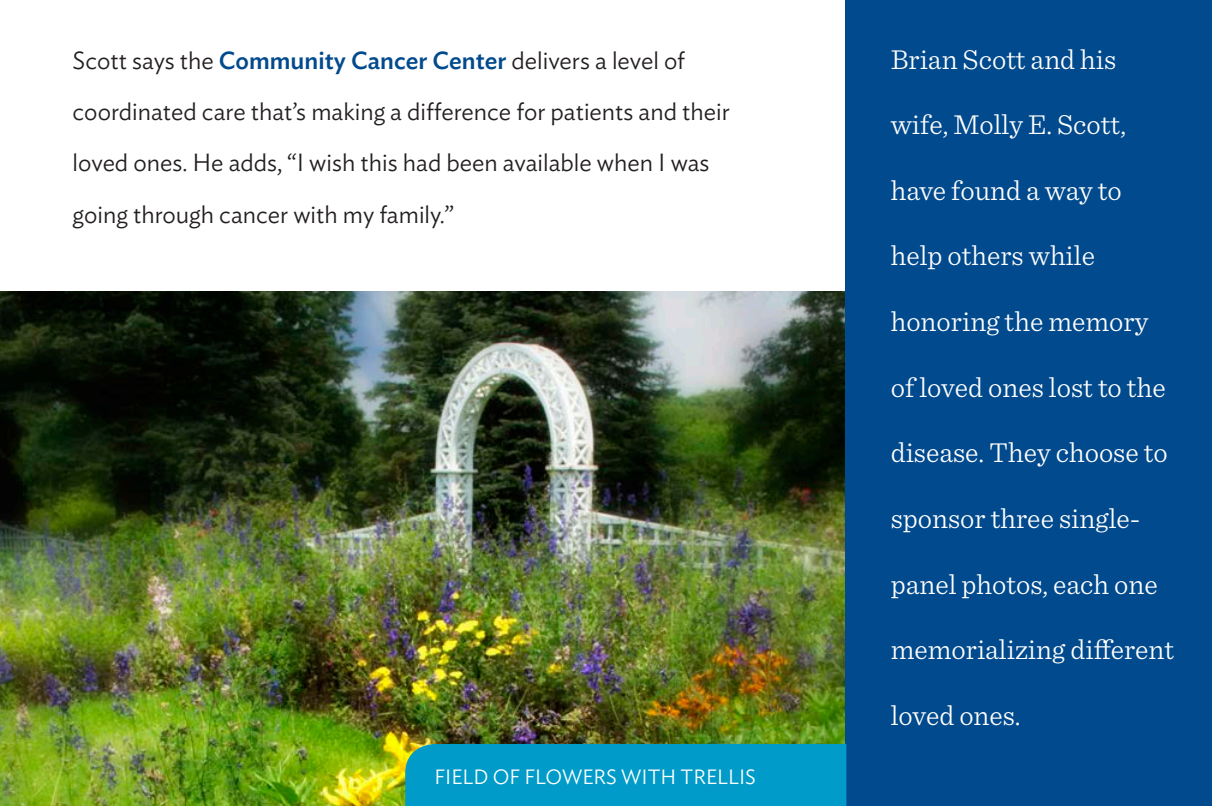
<style>
.page{position:relative;width:1212px;height:806px;background:#fff}
.page>*{position:absolute;margin:0;border:0;box-sizing:border-box;transform-origin:0 0}
.t1{font:300 28.75px "Sentinel";color:#fff}
.t2{font:300 24.5px/51.2px "Ideal Sans";color:#231f20}
.t3{font:300 20.5px "Ideal Sans";color:#fff}
.s1{font-weight:500;color:#004a8d}
</style>
<div class="page">
<img style="left:0;top:292px;width:845px;height:514px">
<div style="left:845px;top:0;width:366px;height:806px;background:#004a8d"></div>
<div style="left:405px;top:744px;width:441px;height:62px;background:#009bc8"></div>
<p class="t2" style="left:73px;top:33px;width:658px">Scott says the <span class="s1">Community Cancer Center</span> delivers a level of coordinated care that’s making a difference for patients and their loved ones. He adds, “I wish this had been available when I was going through cancer with my family.”</p>
<p class="t3" style="left:434px;top:761px;width:323px">FIELD OF FLOWERS WITH TRELLIS</p>
<p class="t1" style="left:890px;top:38px;width:227px">Brian Scott and his</p>
<p class="t1" style="left:890px;top:103px;width:237px">wife, Molly E. Scott,</p>
<p class="t1" style="left:890px;top:169px;width:232px">have found a way to</p>
<p class="t1" style="left:890px;top:234px;width:206px">help others while</p>
<p class="t1" style="left:890px;top:300px;width:259px">honoring the memory</p>
<p class="t1" style="left:890px;top:366px;width:276px">of loved ones lost to the</p>
<p class="t1" style="left:890px;top:431px;width:278px">disease. They choose to</p>
<p class="t1" style="left:890px;top:497px;width:251px">sponsor three single-</p>
<p class="t1" style="left:890px;top:562px;width:268px">panel photos, each one</p>
<p class="t1" style="left:890px;top:628px;width:285px">memorializing different</p>
<p class="t1" style="left:890px;top:694px;width:131px">loved ones.</p>
</div>
